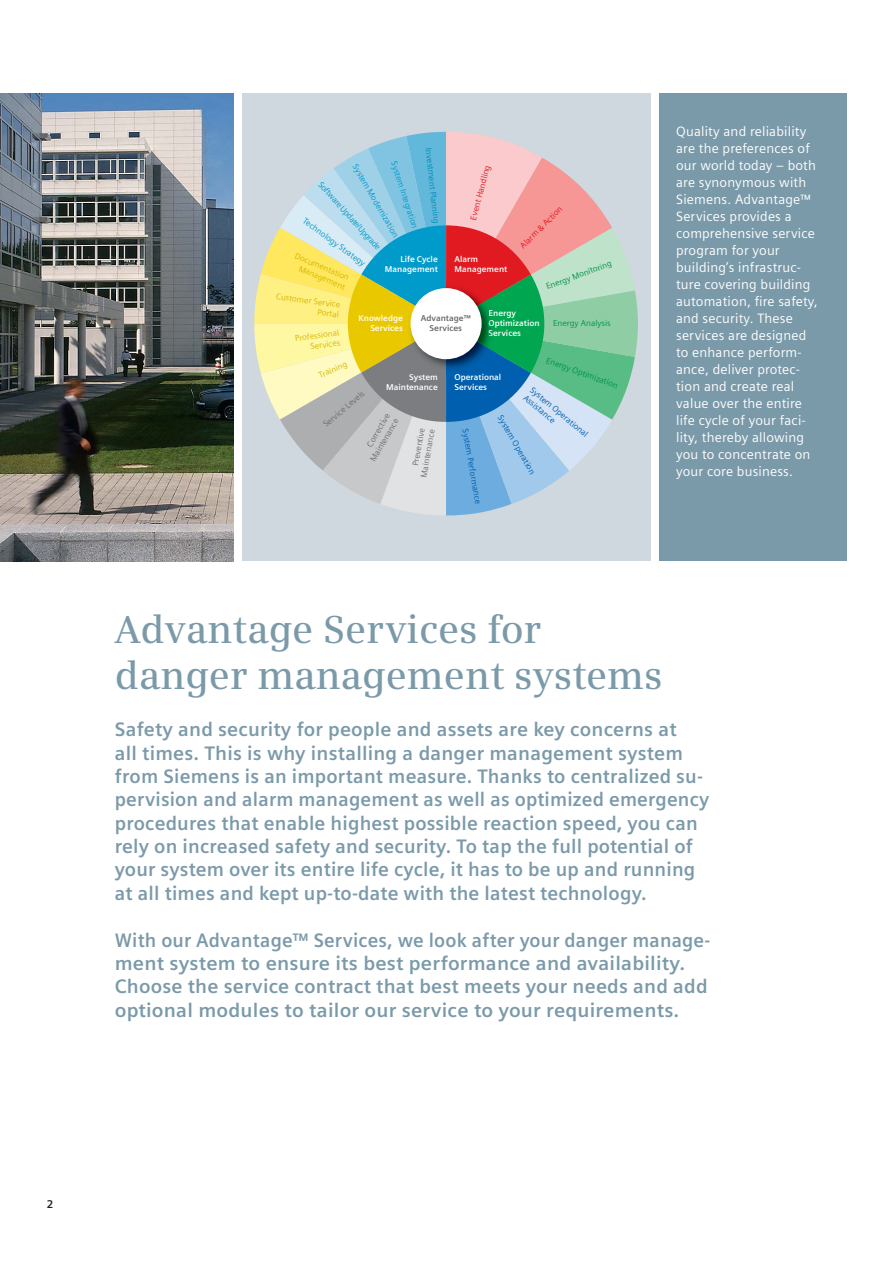
<style>
.page{position:relative;width:893px;height:1263px;background:#fff}
.page>*{position:absolute;margin:0;border:0;box-sizing:border-box;transform-origin:0 0}
.t1{font:600 39px/46.8px "Siemens Serif OT";color:#7b9aa9}
.t2{font:700 19.5px/23.4px "Siemens Sans OT";letter-spacing:.01em;color:#7b9aa9}
.t3{font:700 19.5px/23.4px "Siemens Sans OT";letter-spacing:.01em;color:#7b9aa9;scale:.96 1}
.t4{font:13.5px/17px "Siemens Sans OT";letter-spacing:.015em;color:#fff}
.t5{font:700 11.25px "Siemens Sans OT";color:#231f20}
.t6{font:700 8.4px/10.2px "Siemens Sans OT";color:#fff}
.t7{font:8.4px "Siemens Sans OT";color:#009bca}
.t8{font:8.4px/10.2px "Siemens Sans OT";color:#d5b700;text-align:right}
.t9{font:8.4px/10.2px "Siemens Sans OT";color:#0060af}
.t10{font:8.4px/10.2px "Siemens Sans OT";color:#6d6e70;text-align:right}
.t11{font:8.4px "Siemens Sans OT";color:#009247}
.t12{font:8.4px "Siemens Sans OT";color:#e11a22}
.t13{font:8.4px "Siemens Sans OT";color:#008cb7}
.t14{font:700 8.4px/10.2px "Siemens Sans OT";color:#636466;text-align:center}
.s1{color:#fafbfb}
.s2{color:#e1e2e3}
.s3{color:#d9dbdc}
</style>
<div class="page">
<div style="left:242px;top:94px;width:409px;height:467px;background:#ced8de"></div>
<svg style="left:254px;top:132px;width:384px;height:383px"></svg>
<img style="left:455px;top:374px;width:42px;height:1px">
<div style="left:410px;top:288px;width:72px;height:71px;background:#fff;border-radius:50%"></div>
<img style="left:0;top:94px;width:234px;height:467px">
<div style="left:659px;top:94px;width:187px;height:467px;background:#7b9aa9"></div>
<p class="t13" style="left:433px;top:147px;width:78px;rotate:84deg">Investment Planning</p>
<p class="t7" style="left:398px;top:160px;width:71px;rotate:72deg">System Integration</p>
<p class="t7" style="left:358px;top:163px;width:84px;rotate:60deg">System Modernization</p>
<p class="t12" style="left:469px;top:219px;width:58px;rotate:-75deg">Event Handling</p>
<p class="t7" style="left:323px;top:180px;width:90px;rotate:48deg">Software Update/Upgrade</p>
<p class="t12" style="left:519px;top:244px;width:57px;rotate:-45deg">Alarm &amp; Action</p>
<p class="t7" style="left:306px;top:217px;width:77px;rotate:36deg">Technology Strategy</p>
<p class="t8" style="left:297px;top:251px;width:59px;rotate:22deg">Documentation<br>Management</p>
<p class="t8" style="left:277px;top:292px;width:66px;rotate:7deg">Customer Service<br>Portal</p>
<p class="t8" style="left:295px;top:334px;width:46px;rotate:-7deg">Professional<br>Services</p>
<p class="t8" style="left:317px;top:371px;width:31px;rotate:-22deg">Training</p>
<p class="t6" style="left:385px;top:254px;width:54px;text-align:right">Life Cycle<br>Management</p>
<p class="t6" style="left:454px;top:254px;width:54px">Alarm<br>Management</p>
<p class="t11" style="left:545px;top:283px;width:71px;rotate:-20deg">Energy Monitoring</p>
<p class="t11" style="left:553px;top:319px;width:59px">Energy Analysis</p>
<p class="t11" style="left:548px;top:356px;width:77px;rotate:20deg">Energy Optimization</p>
<p class="t6" style="left:488px;top:308px;width:53px"><span class="s1">E</span>nergy<br><span class="s2">O</span>ptimization<br><span class="s3">S</span>ervices</p>
<p class="t14" style="left:421px;top:314px;width:52px">Advantage™<br>Services</p>
<p class="t6" style="left:358px;top:314px;width:46px;text-align:right">Knowledge<br>Services</p>
<p class="t6" style="left:482px;top:373px;width:4px">i</p>
<p class="t6" style="left:454px;top:373px;width:48px">Operat onal<br>Services</p>
<p class="t6" style="left:386px;top:373px;width:53px;text-align:right">System<br>Maintenance</p>
<p class="t9" style="left:534px;top:385px;width:74px;rotate:40deg">System Operational<br>Assistance</p>
<p class="t10" style="left:321px;top:422px;width:53px;rotate:-40deg">Service Levels</p>
<p class="t10" style="left:360px;top:453px;width:50px;rotate:-60deg">Corrective<br>Maintenance</p>
<p class="t9" style="left:504px;top:414px;width:68px;rotate:60deg">System Operation</p>
<p class="t10" style="left:409px;top:475px;width:50px;rotate:-80deg">Preventive<br>Maintenance</p>
<p class="t9" style="left:470px;top:428px;width:78px;rotate:80deg">System Performance</p>
<p class="t4" style="left:676px;top:124px;width:143px">Quality and reliability are the pref erences of our world today – both are synonymous with<br>Siemens. Advantage™<br>Services provides a comprehensive service program for your building’s infrastruc&shy;ture covering building automation, fire safety, and security. These services are designed to enhance perform&shy;ance, deliver protec&shy;tion and create real value over the entire life cycle of your faci&shy;lity, thereby allowing you to concentrate on your core business.</p>
<h1 class="t1" style="left:115px;top:609px;width:549px">Advantage Services for danger management systems</h1>
<p class="t2" style="left:115px;top:719px;width:596px">Safety and security for people and assets are key concerns at<br>all times. This is why installing a danger management system from Siemens is an important measure. Thanks to centralized su&shy;pervision and alarm management as well as optimized emergency procedures that enable highest possible reaction speed, you can rely on increased safety and security. To tap the full potential of your system over its entire life cycle, it has to be up and running at all times and kept up-to-date with the latest technology.</p>
<p class="t3" style="left:115px;top:930px;width:622px">With our Advantage™ Services, we look after your danger manage&shy;ment system to ensure its best performance and availability.<br>Choose the service contract that best meets your needs and add optional modules to tailor our service to your requirements.</p>
<p class="t5" style="left:47px;top:1199px;width:8px">2</p>
</div>
